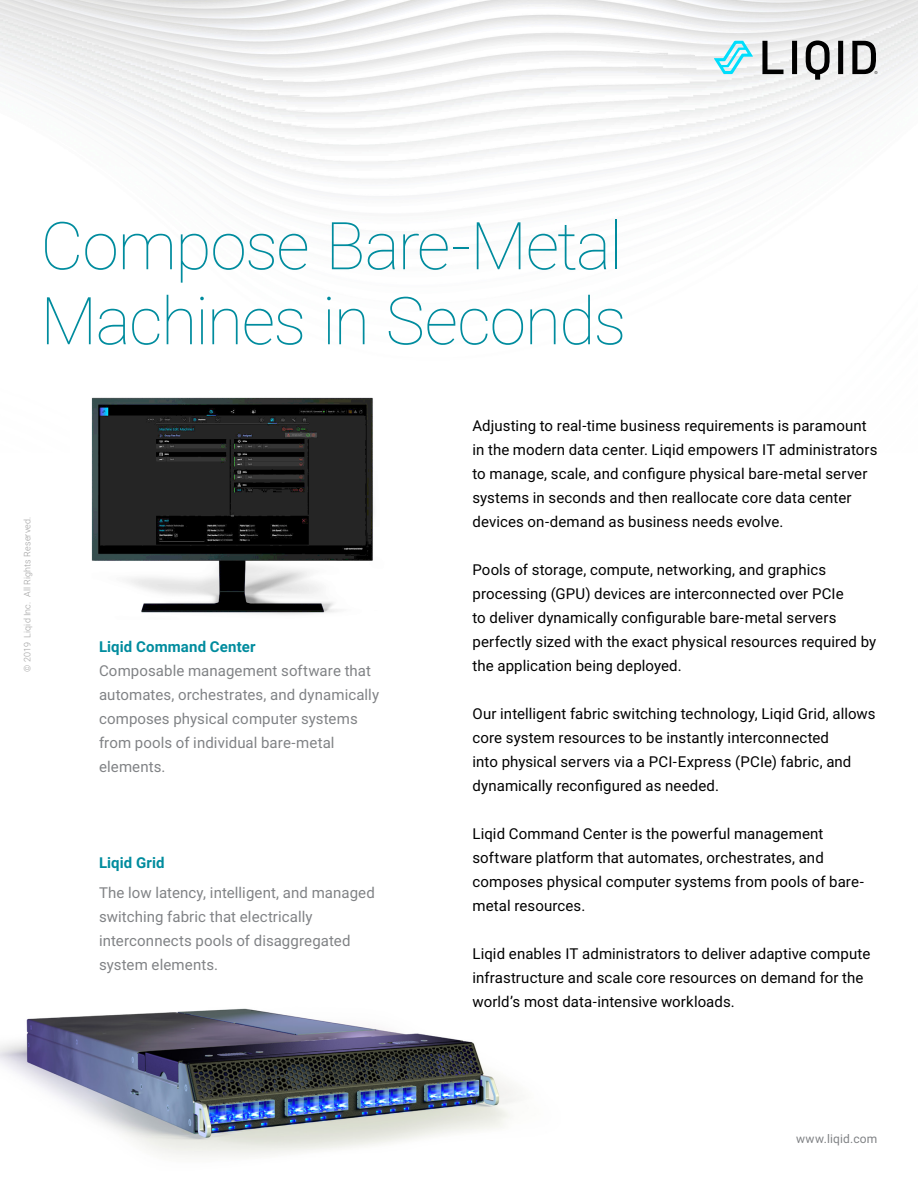
<style>
.page{position:relative;width:918px;height:1188px;background:#fff}
.page>*{position:absolute;margin:0;border:0;box-sizing:border-box;transform-origin:0 0}
.t1{font:100 66px/75px "Roboto";letter-spacing:-.025em;color:#008c9e}
.t2{font:15px/24px "Roboto";letter-spacing:.005em;color:#000}
.t3{font:15px/24px "Roboto";letter-spacing:.005em;color:#808285}
.t4{font:700 15px "Roboto";letter-spacing:.005em;color:#008c9e}
.t5{font:12px "Roboto";letter-spacing:.015em;color:#808285}
.t6{font:300 9px "Roboto";letter-spacing:.02em;color:#9e9e9e}
</style>
<div class="page">
<div style="left:0;top:0;width:918px;height:459px;background:linear-gradient(to bottom,#f1f2f2,#fff)"></div>
<img style="left:0;top:1008px;width:519px;height:148px">
<svg style="left:762px;top:40px;width:116px;height:40px"></svg>
<svg style="left:714px;top:41px;width:39px;height:33px"></svg>
<img style="left:70px;top:388px;width:335px;height:227px">
<p class="t1" style="left:40px;top:206px;width:587px">Compose Bare-Metal<br>Machines in Seconds</p>
<p class="t6" style="left:21px;top:672px;width:157px;rotate:-90deg">© 2019 Liqid Inc. All Rights Reserved.</p>
<p class="t4" style="left:99px;top:636px;width:158px">Liqid Command Center</p>
<p class="t3" style="left:99px;top:658px;width:282px">Composable management software that automates, orchestrates, and dynamically composes physical computer systems from pools of individual bare-metal elements.</p>
<p class="t4" style="left:99px;top:852px;width:67px">Liqid Grid</p>
<p class="t3" style="left:99px;top:880px;width:277px">The low latency, intelligent, and managed switching fabric that electrically interconnects pools of disaggregated system elements.</p>
<p class="t2" style="left:472px;top:413px;width:407px">Adjusting to real-time business requirements is paramount in the modern data center. Liqid empowers IT administrators to manage, scale, and configure physical bare-metal server systems in seconds and then reallocate core data center devices on-demand as business needs evolve.</p>
<p class="t2" style="left:472px;top:557px;width:405px">Pools of storage, compute, networking, and graphics processing (GPU) devices are interconnected over PCIe<br>to deliver dynamically configurable bare-metal servers perfectly sized with the exact physical resources required by the application being deployed.</p>
<p class="t2" style="left:472px;top:701px;width:405px">Our intelligent fabric switching technology, Liqid Grid, allows core system resources to be instantly interconnected<br>into physical servers via a PCI-Express (PCIe) fabric, and dynamically reconfigured as needed.</p>
<p class="t2" style="left:472px;top:821px;width:393px">Liqid Command Center is the powerful management software platform that automates, orchestrates, and composes physical computer systems from pools of bare&shy;metal resources.</p>
<p class="t2" style="left:472px;top:941px;width:399px">Liqid enables IT administrators to deliver adaptive compute infrastructure and scale core resources on demand for the world’s most data-intensive workloads.</p>
<p class="t5" style="left:796px;top:1130px;width:83px">www.liqid.com</p>
</div>
